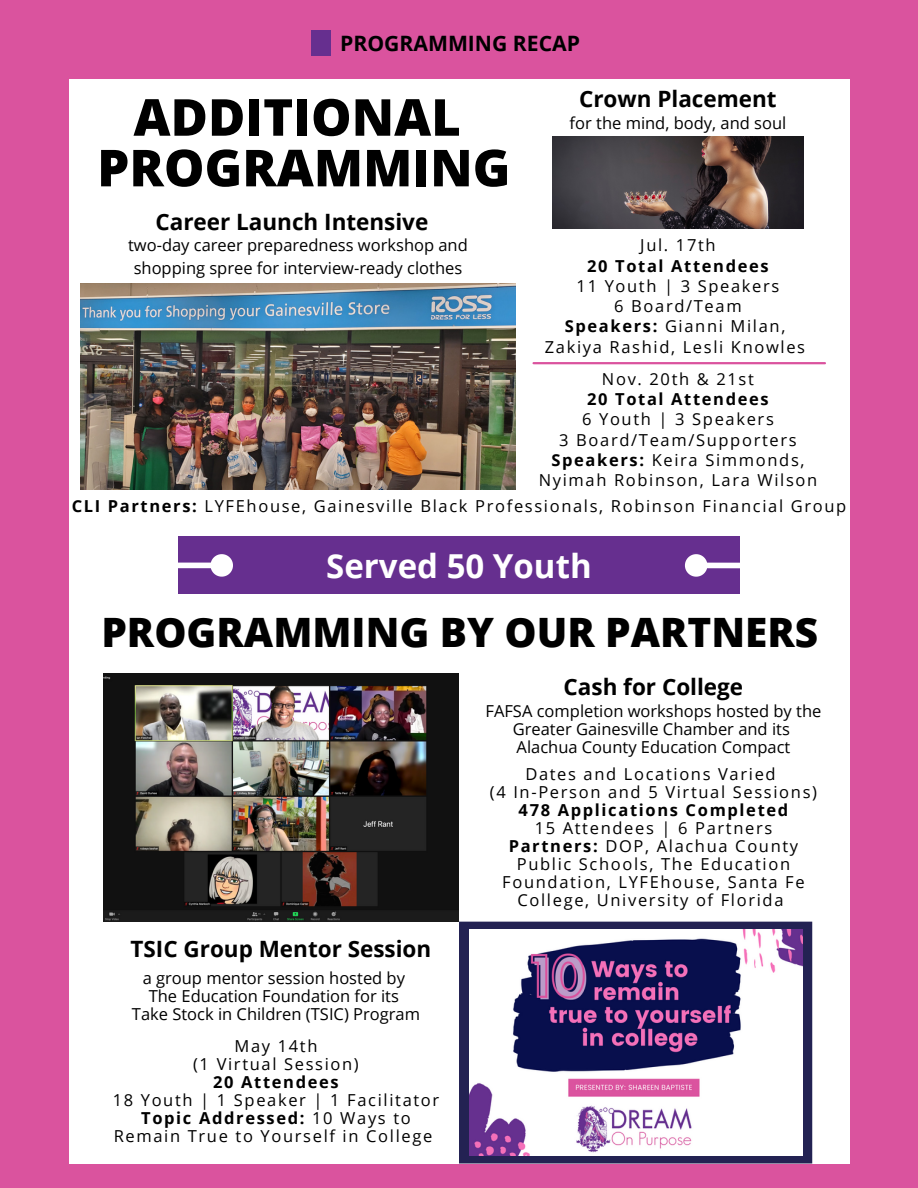
<style>
.page{position:relative;width:918px;height:1188px;background:#da539e}
.page>*{position:absolute;margin:0;border:0;box-sizing:border-box;transform-origin:0 0}
.t1{font:800 51px/50.7px "Open Sans";color:#000;text-align:center}
.t2{font:800 40.5px "Open Sans";color:#000}
.t3{font:700 33px "Open Sans";color:#fff}
.t4{font:700 22.5px "Open Sans";color:#000}
.t5{font:700 21.15px "Open Sans";color:#000}
.t6{font:16.5px/18px "Open Sans";letter-spacing:.1em;color:#000;text-align:center}
.t7{font:16.5px/18px "Open Sans";color:#000;text-align:center}
.t8{font:700 16.5px "Open Sans";letter-spacing:.1em;color:#000}
.s1{font-weight:700}
</style>
<div class="page">
<div style="left:69px;top:79px;width:780px;height:1085px;background:#fff"></div>
<svg style="left:459px;top:922px;width:353px;height:242px;background:#363462"></svg>
<img style="left:103px;top:674px;width:356px;height:247px">
<img style="left:469px;top:930px;width:333px;height:226px">
<img style="left:553px;top:136px;width:251px;height:93px">
<img style="left:81px;top:283px;width:434px;height:206px">
<hr style="left:534px;top:362px;width:291px;height:2px;background:#da539e">
<div style="left:179px;top:537px;width:561px;height:57px;background:#662f8f"></div>
<div style="left:129px;top:563px;width:82px;height:5px;background:#fff"></div>
<svg style="left:207px;top:554px;width:26px;height:23px"></svg>
<div style="left:707px;top:563px;width:72px;height:5px;background:#fff"></div>
<svg style="left:684px;top:554px;width:27px;height:23px"></svg>
<div style="left:311px;top:30px;width:20px;height:26px;background:#662f8f"></div>
<p class="t5" style="left:340px;top:28px;width:241px">PROGRAMMING RECAP</p>
<h1 class="t1" style="left:97px;top:91px;width:415px">ADDITIONAL<br>PROGRAMMING</h1>
<h3 class="t4" style="left:579px;top:83px;width:199px">Crown Placement</h3>
<p class="t7" style="left:570px;top:114px;width:218px">for the mind, body, and soul</p>
<h3 class="t4" style="left:155px;top:205px;width:274px">Career Launch Intensive</h3>
<p class="t7" style="left:128px;top:234px;width:341px;line-height:22.5px">two-day career preparedness workshop and shopping spree for interview-ready clothes</p>
<p class="t6" style="left:640px;top:236px;width:77px">Jul. 17th</p>
<p class="t8" style="left:587px;top:254px;width:183px">20 Total Attendees</p>
<p class="t6" style="left:545px;top:275px;width:262px;line-height:20.2px">11 Youth | 3 Speakers<br>6 Board/Team<br><span class="s1">Speakers:</span> Gianni Milan,<br>Zakiya Rashid, Lesli Knowles</p>
<p class="t6" style="left:602px;top:369px;width:154px">Nov. 20th &amp; 21st</p>
<p class="t8" style="left:587px;top:387px;width:183px">20 Total Attendees</p>
<p class="t6" style="left:539px;top:409px;width:280px;line-height:20.2px">6 Youth | 3 Speakers<br>3 Board/Team/Supporters<br><span class="s1">Speakers:</span> Keira Simmonds,<br>Nyimah Robinson, Lara Wilson</p>
<p class="t6" style="left:72px;top:497px;width:776px"><span class="s1">CLI Partners:</span> LYFEhouse, Gainesville Black Professionals, Robinson Financial Group</p>
<h3 class="t3" style="left:326px;top:543px;width:267px">Served 50 Youth</h3>
<h2 class="t2" style="left:101px;top:603px;width:718px">PROGRAMMING BY OUR PARTNERS</h2>
<h3 class="t4" style="left:564px;top:671px;width:181px">Cash for College</h3>
<p class="t7" style="left:486px;top:701px;width:337px">FAFSA completion workshops hosted by the<br>Greater Gainesville Chamber and its<br>Alachua County Education Compact</p>
<h3 class="t4" style="left:131px;top:933px;width:302px">TSIC Group Mentor Session</h3>
<p class="t7" style="left:132px;top:968px;width:290px">a group mentor session hosted by<br>The Education Foundation for its<br>Take Stock in Children (TSIC) Program</p>
<p class="t6" style="left:193px;top:1036px;width:167px">May 14th<br>(1 Virtual Session)</p>
<p class="t8" style="left:213px;top:1070px;width:127px">20 Attendees</p>
<p class="t6" style="left:113px;top:1090px;width:328px">18 Youth | 1 Speaker | 1 Facilitator<br><span class="s1">Topic Addressed:</span> 10 Ways to<br>Remain True to Yourself in College</p>
<p class="t6" style="left:490px;top:765px;width:329px">Dates and Locations Varied<br>(4 In-Person and 5 Virtual Sessions)</p>
<p class="t8" style="left:519px;top:799px;width:271px">478 Applications Completed</p>
<p class="t6" style="left:502px;top:819px;width:304px">15 Attendees | 6 Partners<br><span class="s1">Partners:</span> DOP, Alachua County<br>Public Schools, The Education<br>Foundation, LYFEhouse, Santa Fe<br>College, University of Florida</p>
</div>
